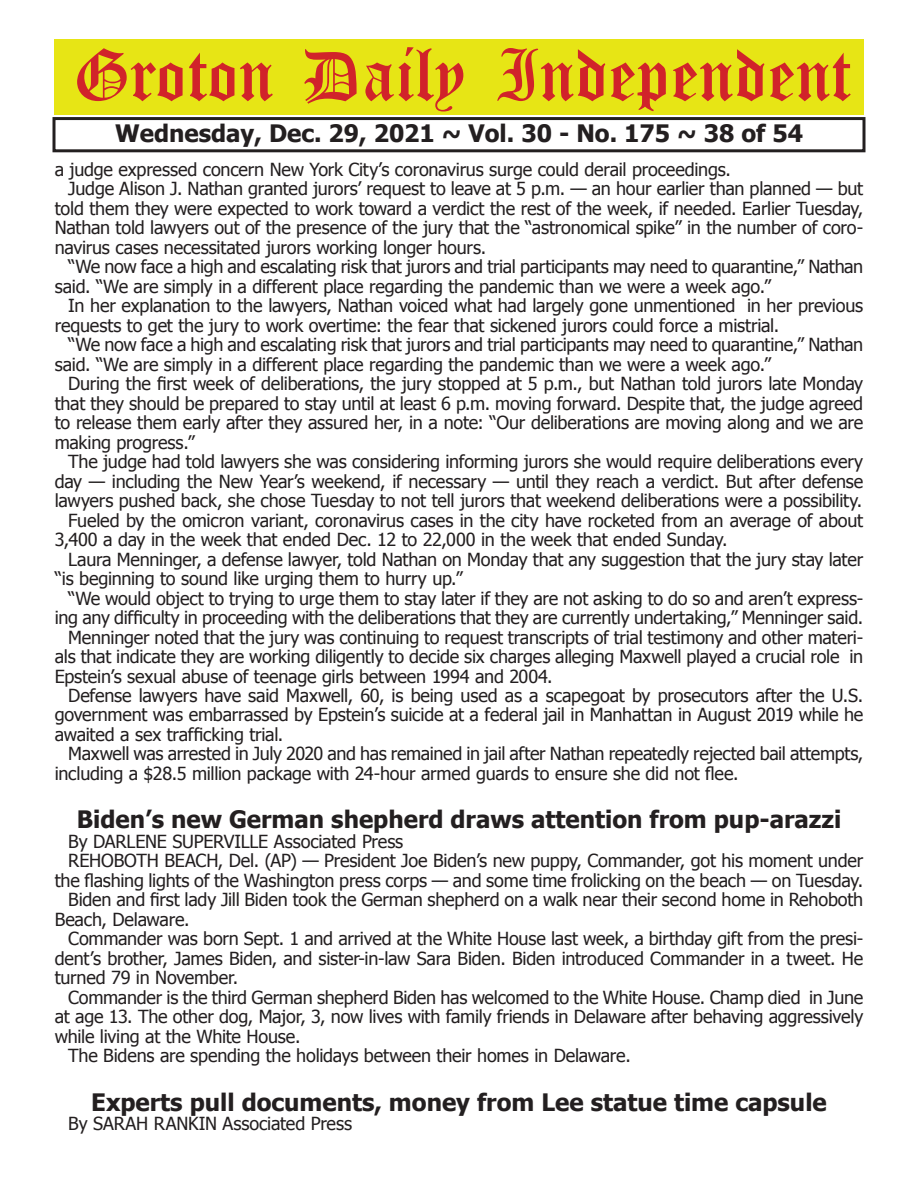
<style>
.page{position:relative;width:918px;height:1188px;background:#fff}
.page>*{position:absolute;margin:0;border:0;box-sizing:border-box;transform-origin:0 0}
.t1{font:54px "Old English Five";color:#d1232a}
.t2{font:700 24px "Tahoma";color:#231f20}
.t3{font:18px "Tahoma";letter-spacing:-.015em;color:#231f20}
</style>
<div class="page">
<div style="left:52px;top:117px;width:814px;height:35px;border:3px solid #231f20"></div>
<div style="left:54px;top:40px;width:810px;height:75px;background:#e7e515"></div>
<h1 class="t1" style="left:73px;top:50px;width:779px">Groton Daily Independent</h1>
<h2 class="t2" style="left:115px;top:116px;width:689px">Wednesday, Dec. 29, 2021 ~ Vol. 30 - No. 175 ~ 38 of 54</h2>
<p class="t3" style="left:55px;top:157px;width:678px">a judge expressed concern New York City’s coronavirus surge could derail proceedings.</p>
<p class="t3" style="left:68px;top:177px;width:797px">Judge Alison J. Nathan granted jurors’ request to leave at 5 p.m. — an hour earlier than planned — but</p>
<p class="t3" style="left:55px;top:196px;width:810px">told them they were expected to work toward a verdict the rest of the week, if needed. Earlier Tuesday,</p>
<p class="t3" style="left:55px;top:216px;width:810px">Nathan told lawyers out of the presence of the jury that the “astronomical spike” in the number of coro-</p>
<p class="t3" style="left:55px;top:235px;width:433px">navirus cases necessitated jurors working longer hours.</p>
<p class="t3" style="left:68px;top:255px;width:797px">“We now face a high and escalating risk that jurors and trial participants may need to quarantine,” Nathan</p>
<p class="t3" style="left:55px;top:274px;width:718px">said. “We are simply in a different place regarding the pandemic than we were a week ago.”</p>
<p class="t3" style="left:68px;top:294px;width:797px">In her explanation to the lawyers, Nathan voiced what had largely gone unmentioned in her previous</p>
<p class="t3" style="left:55px;top:313px;width:726px">requests to get the jury to work overtime: the fear that sickened jurors could force a mistrial.</p>
<p class="t3" style="left:68px;top:332px;width:797px">“We now face a high and escalating risk that jurors and trial participants may need to quarantine,” Nathan</p>
<p class="t3" style="left:55px;top:352px;width:718px">said. “We are simply in a different place regarding the pandemic than we were a week ago.”</p>
<p class="t3" style="left:68px;top:371px;width:796px">During the first week of deliberations, the jury stopped at 5 p.m., but Nathan told jurors late Monday</p>
<p class="t3" style="left:55px;top:391px;width:810px">that they should be prepared to stay until at least 6 p.m. moving forward. Despite that, the judge agreed</p>
<p class="t3" style="left:55px;top:410px;width:810px">to release them early after they assured her, in a note: “Our deliberations are moving along and we are</p>
<p class="t3" style="left:55px;top:430px;width:141px">making progress.”</p>
<p class="t3" style="left:68px;top:449px;width:796px">The judge had told lawyers she was considering informing jurors she would require deliberations every</p>
<p class="t3" style="left:55px;top:469px;width:810px">day — including the New Year’s weekend, if necessary — until they reach a verdict. But after defense</p>
<p class="t3" style="left:55px;top:488px;width:809px">lawyers pushed back, she chose Tuesday to not tell jurors that weekend deliberations were a possibility.</p>
<p class="t3" style="left:68px;top:508px;width:797px">Fueled by the omicron variant, coronavirus cases in the city have rocketed from an average of about</p>
<p class="t3" style="left:55px;top:527px;width:674px">3,400 a day in the week that ended Dec. 12 to 22,000 in the week that ended Sunday.</p>
<p class="t3" style="left:68px;top:547px;width:797px">Laura Menninger, a defense lawyer, told Nathan on Monday that any suggestion that the jury stay later</p>
<p class="t3" style="left:55px;top:566px;width:409px">“is beginning to sound like urging them to hurry up.”</p>
<p class="t3" style="left:68px;top:586px;width:796px">“We would object to trying to urge them to stay later if they are not asking to do so and aren’t express-</p>
<p class="t3" style="left:55px;top:605px;width:810px">ing any difficulty in proceeding with the deliberations that they are currently undertaking,” Menninger said.</p>
<p class="t3" style="left:68px;top:625px;width:796px">Menninger noted that the jury was continuing to request transcripts of trial testimony and other materi-</p>
<p class="t3" style="left:55px;top:644px;width:810px">als that indicate they are working diligently to decide six charges alleging Maxwell played a crucial role in</p>
<p class="t3" style="left:55px;top:664px;width:500px">Epstein’s sexual abuse of teenage girls between 1994 and 2004.</p>
<p class="t3" style="left:68px;top:683px;width:797px">Defense lawyers have said Maxwell, 60, is being used as a scapegoat by prosecutors after the U.S.</p>
<p class="t3" style="left:55px;top:703px;width:810px">government was embarrassed by Epstein’s suicide at a federal jail in Manhattan in August 2019 while he</p>
<p class="t3" style="left:55px;top:722px;width:230px">awaited a sex trafficking trial.</p>
<p class="t3" style="left:68px;top:742px;width:797px">Maxwell was arrested in July 2020 and has remained in jail after Nathan repeatedly rejected bail attempts,</p>
<p class="t3" style="left:55px;top:761px;width:685px">including a $28.5 million package with 24-hour armed guards to ensure she did not flee.</p>
<h2 class="t2" style="left:77px;top:803px;width:766px">Biden’s new German shepherd draws attention from pup-arazzi</h2>
<p class="t3" style="left:68px;top:829px;width:337px">By DARLENE SUPERVILLE Associated Press</p>
<p class="t3" style="left:68px;top:849px;width:797px">REHOBOTH BEACH, Del. (AP) — President Joe Biden’s new puppy, Commander, got his moment under</p>
<p class="t3" style="left:55px;top:868px;width:810px">the flashing lights of the Washington press corps — and some time frolicking on the beach — on Tuesday.</p>
<p class="t3" style="left:68px;top:888px;width:797px">Biden and first lady Jill Biden took the German shepherd on a walk near their second home in Rehoboth</p>
<p class="t3" style="left:55px;top:907px;width:136px">Beach, Delaware.</p>
<p class="t3" style="left:68px;top:927px;width:796px">Commander was born Sept. 1 and arrived at the White House last week, a birthday gift from the presi-</p>
<p class="t3" style="left:55px;top:946px;width:810px">dent’s brother, James Biden, and sister-in-law Sara Biden. Biden introduced Commander in a tweet. He</p>
<p class="t3" style="left:55px;top:966px;width:185px">turned 79 in November.</p>
<p class="t3" style="left:68px;top:985px;width:797px">Commander is the third German shepherd Biden has welcomed to the White House. Champ died in June</p>
<p class="t3" style="left:55px;top:1005px;width:810px">at age 13. The other dog, Major, 3, now lives with family friends in Delaware after behaving aggressively</p>
<p class="t3" style="left:55px;top:1024px;width:247px">while living at the White House.</p>
<p class="t3" style="left:68px;top:1044px;width:564px">The Bidens are spending the holidays between their homes in Delaware.</p>
<h2 class="t2" style="left:91px;top:1085px;width:737px">Experts pull documents, money from Lee statue time capsule</h2>
<p class="t3" style="left:68px;top:1112px;width:285px">By SARAH RANKIN Associated Press</p>
</div>
